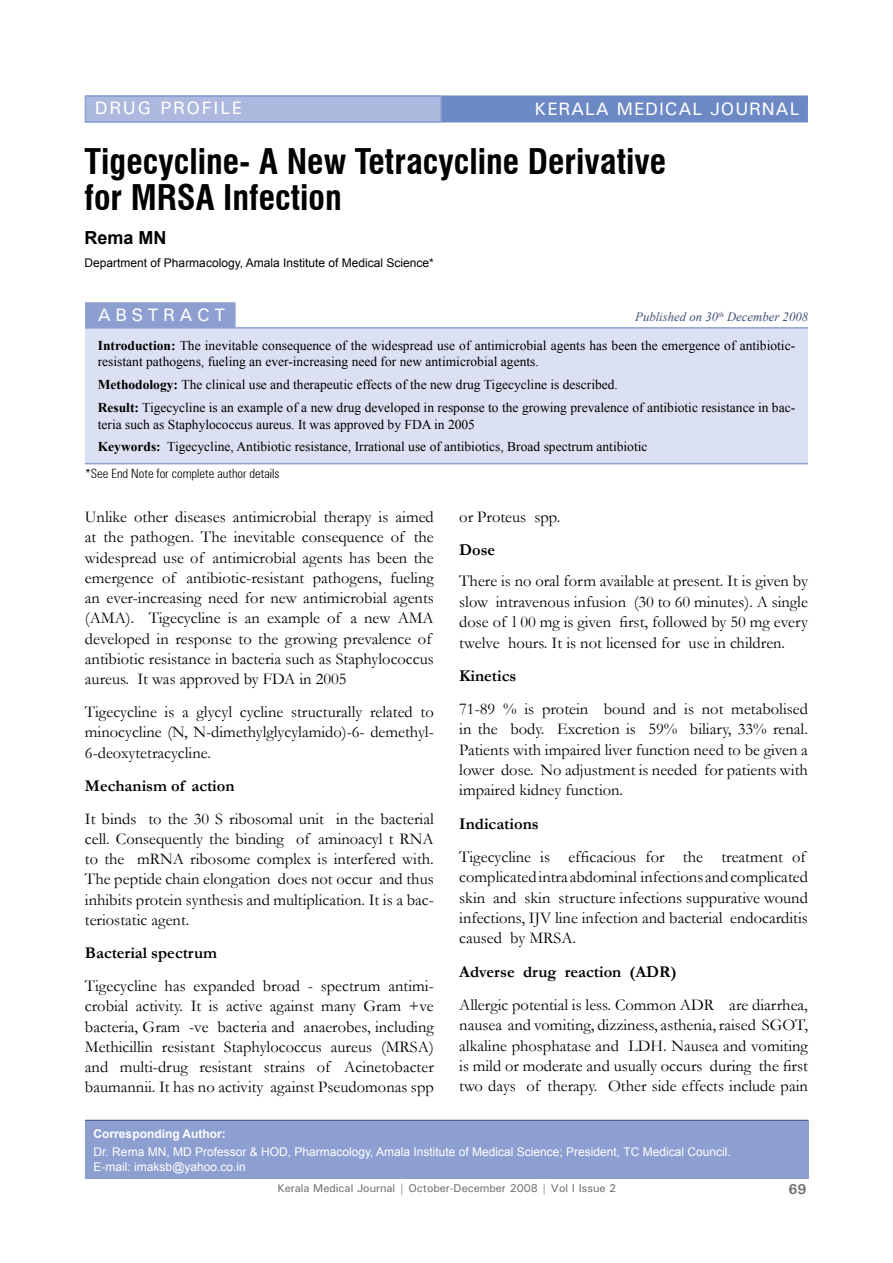
<style>
.page{position:relative;width:893px;height:1263px;background:#fff}
.page>*{position:absolute;margin:0;border:0;box-sizing:border-box;transform-origin:0 0}
.t1{font:700 condensed 34.5px/36px "Swiss 721 BT";color:#000101}
.t2{font:500 18px "Univers";letter-spacing:.05em;color:#fff}
.t3{font:500 18px "Univers";letter-spacing:.1em;color:#fff}
.t4{font:500 18px "Univers";letter-spacing:.25em;color:#fff}
.Title_Name{font:700 18px "Arial";color:#000}
.Para_1{font:16.5px/20.2px "Garamond";color:#000;text-align:justify}
.Para_1-2{font:700 16.5px "Garamond";color:#000}
.t5{font:700 14.25px "Univers";color:#6d6e71}
.Abstract{font:13.5px/16.5px "Times New Roman";color:#000}
.t6{font:300 condensed 12.75px "Zurich BT";color:#000}
.t7{font:italic 12.75px "Times New Roman";color:#3f5077}
.Corresponding_Author{font:12px/14.4px "Arial";color:#fff}
.Title_Name-2{font:12px "Arial";color:#000}
.t8{font:700 12px "Arial";color:#fff}
.t9{font:500 11.25px "Univers";color:#6d6e71}
.s1{font-weight:700}
</style>
<div class="page">
<div style="left:85px;top:95px;width:723px;height:27px;background:#6d89c5;border:2px solid #6d89c5"></div>
<div style="left:85px;top:95px;width:357px;height:27px;background:#acb8dd;border:2px solid #8d9fd1"></div>
<div style="left:85px;top:1120px;width:723px;height:59px;background:#8d9fd1"></div>
<hr style="left:85px;top:1120px;width:723px;height:1px;background:#3f5077">
<div style="left:85px;top:302px;width:151px;height:26px;background:#8d9fd1;border:2px solid #8d9fd1"></div>
<div style="left:85px;top:329px;width:723px;height:134px;background:#dbe0f2"></div>
<hr style="left:85px;top:327px;width:723px;height:2px;background:#8d9fd1">
<hr style="left:85px;top:463px;width:723px;height:1px;background:#8d9fd1">
<p class="t3" style="left:95px;top:97px;width:149px">DRUG PROFILE</p>
<p class="t2" style="left:534px;top:97px;width:266px">KERALA MEDICAL JOURNAL</p>
<p class="t1" style="left:85px;top:143px;width:583px">Tigecycline- A New Tetracycline Derivative for MRSA Infection</p>
<p class="Title_Name" style="left:85px;top:226px;width:84px">Rema MN</p>
<p class="Title_Name-2" style="left:85px;top:255px;width:351px">Department of Pharmacology, Amala Institute of Medical Science*</p>
<p class="t4" style="left:98px;top:303px;width:129px">ABSTRACT</p>
<p class="Abstract" style="left:98px;top:337px;width:699px"><span class="s1">Introduction:</span> The inevitable consequence of the widespread use of antimicrobial agents has been the emergence of antibiotic&shy;resistant pathogens, fueling an ever-increasing need for new antimicrobial agents.</p>
<p class="Abstract" style="left:98px;top:376px;width:522px"><span class="s1">Methodology:</span> The clinical use and therapeutic effects of the new drug Tigecycline is described.</p>
<p class="Abstract" style="left:98px;top:399px;width:699px"><span class="s1">Result:</span> Tigecycline is an example of a new drug developed in response to the growing prevalence of antibiotic resistance in bac&shy;teria such as Staphylococcus aureus. It was approved by FDA in 2005</p>
<p class="Abstract" style="left:98px;top:438px;width:551px"><span class="s1">Keywords:</span> Tigecycline, Antibiotic resistance, Irrational use of antibiotics, Broad spectrum antibiotic</p>
<p class="t6" style="left:85px;top:465px;width:196px">*See End Note for complete author details</p>
<p class="Para_1" style="left:459px;top:506px;width:103px">or Proteus spp.</p>
<p class="Para_1-2" style="left:459px;top:539px;width:38px">Dose</p>
<p class="Para_1" style="left:459px;top:570px;width:350px">There is no oral form available at present. It is given by slow intravenous infusion (30 to 60 minutes). A single dose of l 00 mg is given first, followed by 50 mg every twelve hours. It is not licensed for use in children.</p>
<p class="Para_1-2" style="left:459px;top:664px;width:59px">Kinetics</p>
<p class="Para_1" style="left:459px;top:698px;width:350px">71-89 % is protein bound and is not metabolised in the body. Excretion is 59% biliary, 33% renal.<br>Patients with impaired liver function need to be given a lower dose. No adjustment is needed for patients with impaired kidney function.</p>
<p class="Para_1-2" style="left:459px;top:812px;width:81px">Indications</p>
<p class="Para_1" style="left:459px;top:846px;width:350px;text-align:left">Tigecycline is efficacious for the treatment of complicated intra abdominal infections and complicated skin and skin structure infections suppurative wound infections, IJV line infection and bacterial endocarditis caused by MRSA.</p>
<p class="Para_1-2" style="left:459px;top:960px;width:219px">Adverse drug reaction (ADR)</p>
<p class="Para_1" style="left:459px;top:994px;width:350px">Allergic potential is less. Common ADR are diarrhea, nausea and vomiting, dizziness, asthenia, raised SGOT, alkaline phosphatase and LDH. Nausea and vomiting is mild or moderate and usually occurs during the first two days of therapy. Other side effects include pain</p>
<p class="t7" style="left:635px;top:308px;width:174px">Published on 30<sup>th</sup> December 2008</p>
<p class="Para_1" style="left:85px;top:506px;width:350px;text-align:left">Unlike other diseases antimicrobial therapy is aimed at the pathogen. The inevitable consequence of the widespread use of antimicrobial agents has been the emergence of antibiotic-resistant pathogens, fueling an ever-increasing need for new antimicrobial agents (AMA). Tigecycline is an example of a new AMA developed in response to the growing prevalence of antibiotic resistance in bacteria such as Staphylococcus aureus. It was approved by FDA in 2005</p>
<p class="Para_1" style="left:85px;top:701px;width:350px">Tigecycline is a glycyl cycline structurally related to minocycline (N, N-dimethylglycylamido)-6- demethyl-6-deoxytetracycline.</p>
<p class="Para_1-2" style="left:85px;top:774px;width:151px">Mechanism of action</p>
<p class="Para_1" style="left:85px;top:808px;width:350px">It binds to the 30 S ribosomal unit in the bacterial cell. Consequently the binding of aminoacyl t RNA to the mRNA ribosome complex is interfered with.<br>The peptide chain elongation does not occur and thus inhibits protein synthesis and multiplication. It is a bac&shy;teriostatic agent.</p>
<p class="Para_1-2" style="left:85px;top:941px;width:134px">Bacterial spectrum</p>
<p class="Para_1" style="left:85px;top:975px;width:350px">Tigecycline has expanded broad - spectrum antimi&shy;crobial activity. It is active against many Gram +ve bacteria, Gram -ve bacteria and anaerobes, including Methicillin resistant Staphylococcus aureus (MRSA) and multi-drug resistant strains of Acinetobacter baumannii. It has no activity against Pseudomonas spp</p>
<p class="t8" style="left:94px;top:1125px;width:134px">Corresponding Author:</p>
<p class="Corresponding_Author" style="left:94px;top:1145px;width:639px">Dr. Rema MN, MD Professor &amp; HOD, Pharmacology, Amala Institute of Medical Science; President, TC Medical Council.<br>E-mail: imaksb@yahoo.co.in</p>
<p class="t9" style="left:277px;top:1181px;width:340px">Kerala Medical Journal | October-December 2008 | Vol I Issue 2</p>
<p class="t5" style="left:789px;top:1180px;width:19px">69</p>
</div>
